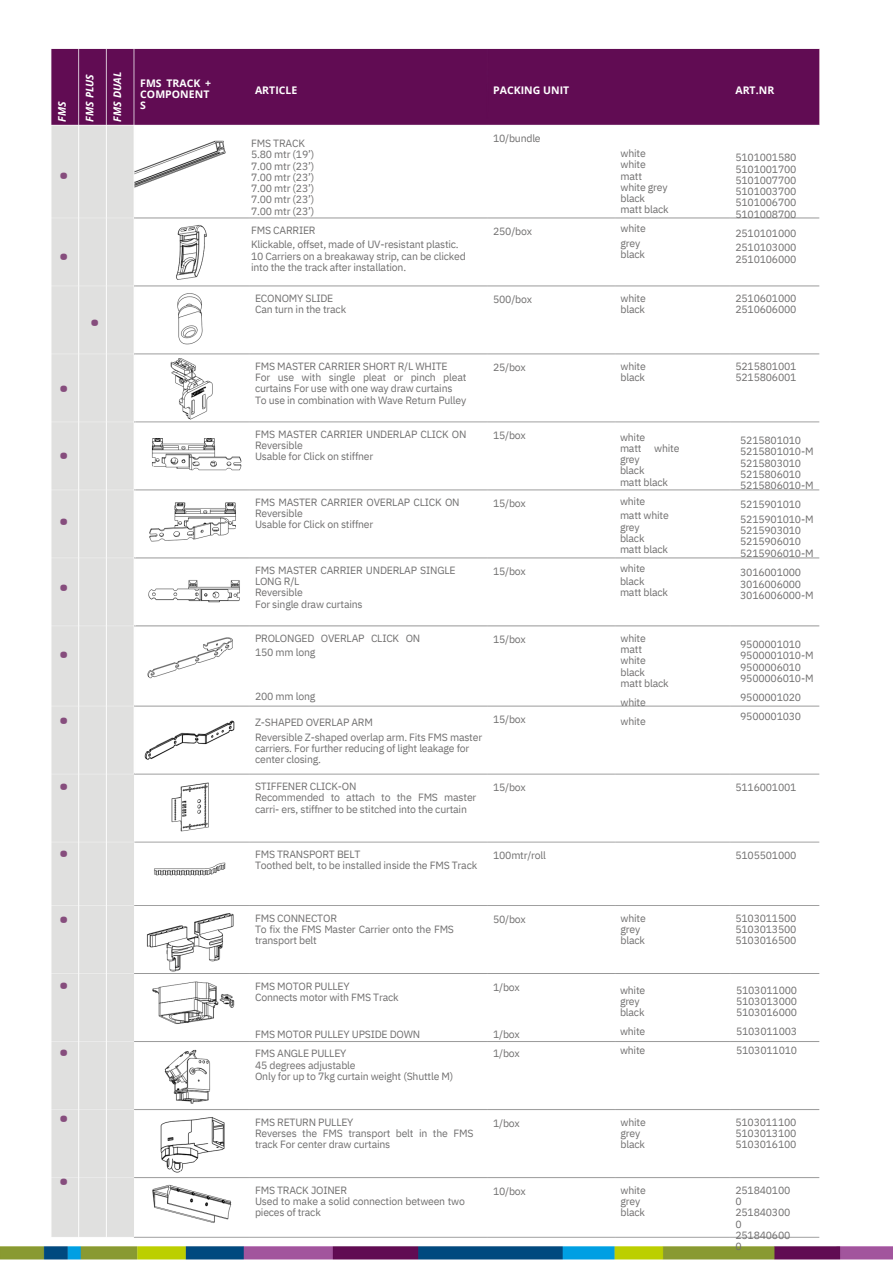
<style>
.page{position:relative;width:893px;height:1264px;background:#fff}
.page>*{position:absolute;margin:0;border:0;box-sizing:border-box;transform-origin:0 0}
.t1{font:27px "IBM Plex Sans";color:#864d7d}
.t2{font:10.5px/11.2px "IBM Plex Sans";letter-spacing:-.02em;color:#706f6f}
.t3{font:700 10.5px/11.2px "Open Sans";letter-spacing:.005em;color:#fff}
.t4{font:italic 700 10.5px "Open Sans";color:#fff}
</style>
<div class="page">
<img style="left:0;top:48px;width:892px;height:1212px">
<p class="t4" style="left:54px;top:122px;width:22px;rotate:-90deg">FMS</p>
<p class="t1" style="left:58px;top:156px;width:12px">•</p>
<p class="t1" style="left:58px;top:237px;width:12px">•</p>
<p class="t1" style="left:58px;top:369px;width:12px">•</p>
<p class="t1" style="left:58px;top:436px;width:12px">•</p>
<p class="t1" style="left:58px;top:502px;width:12px">•</p>
<p class="t1" style="left:58px;top:568px;width:12px">•</p>
<p class="t1" style="left:58px;top:635px;width:12px">•</p>
<p class="t1" style="left:58px;top:701px;width:12px">•</p>
<p class="t1" style="left:58px;top:767px;width:12px">•</p>
<p class="t1" style="left:58px;top:834px;width:12px">•</p>
<p class="t1" style="left:58px;top:900px;width:12px">•</p>
<p class="t1" style="left:58px;top:966px;width:12px">•</p>
<p class="t1" style="left:58px;top:1033px;width:12px">•</p>
<p class="t1" style="left:58px;top:1099px;width:12px">•</p>
<p class="t1" style="left:58px;top:1162px;width:12px">•</p>
<p class="t4" style="left:82px;top:122px;width:49px;rotate:-90deg">FMS PLUS</p>
<p class="t4" style="left:110px;top:122px;width:51px;rotate:-90deg">FMS DUAL</p>
<p class="t3" style="left:140px;top:77px;width:72px">FMS TRACK +<br>COMPONENT<br>S</p>
<p class="t3" style="left:255px;top:84px;width:44px">ARTICLE</p>
<p class="t3" style="left:493px;top:84px;width:78px">PACKING UNIT</p>
<p class="t3" style="left:735px;top:84px;width:40px">ART.NR</p>
<p class="t1" style="left:89px;top:303px;width:12px">•</p>
<p class="t2" style="left:251px;top:138px;width:55px">FMS TRACK</p>
<p class="t2" style="left:251px;top:149px;width:65px">5.80 mtr (19’)</p>
<p class="t2" style="left:251px;top:160px;width:65px">7.00 mtr (23’)</p>
<p class="t2" style="left:251px;top:171px;width:65px">7.00 mtr (23’)</p>
<p class="t2" style="left:251px;top:183px;width:65px">7.00 mtr (23’)</p>
<p class="t2" style="left:251px;top:194px;width:65px">7.00 mtr (23’)</p>
<p class="t2" style="left:251px;top:205px;width:65px">7.00 mtr (23’)</p>
<p class="t2" style="left:251px;top:224px;width:66px">FMS CARRIER</p>
<p class="t2" style="left:251px;top:239px;width:209px">Klickable, offset, made of UV-resistant plastic.</p>
<p class="t2" style="left:251px;top:250px;width:216px">10 Carriers on a breakaway strip, can be clicked</p>
<p class="t2" style="left:251px;top:261px;width:156px">into the the track after installation.</p>
<p class="t2" style="left:493px;top:132px;width:49px">10/bundle</p>
<p class="t2" style="left:493px;top:225px;width:40px">250/box</p>
<p class="t2" style="left:620px;top:147px;width:27px">white</p>
<p class="t2" style="left:620px;top:159px;width:27px">white</p>
<p class="t2" style="left:620px;top:170px;width:49px">matt white grey</p>
<p class="t2" style="left:620px;top:192px;width:26px">black</p>
<p class="t2" style="left:620px;top:204px;width:50px">matt black</p>
<p class="t2" style="left:620px;top:223px;width:27px">white</p>
<p class="t2" style="left:620px;top:237px;width:21px">grey</p>
<p class="t2" style="left:620px;top:249px;width:26px">black</p>
<p class="t2" style="left:735px;top:152px;width:63px;text-align:justify">5101001580<br>5101001700<br>5101007700<br>5101003700<br>5101006700<br>5101008700</p>
<p class="t2" style="left:735px;top:227px;width:63px">2510101000</p>
<p class="t2" style="left:735px;top:242px;width:63px">2510103000</p>
<p class="t2" style="left:735px;top:253px;width:63px">2510106000</p>
<p class="t2" style="left:255px;top:292px;width:93px">ECONOMY SLIDE<br>Can turn in the track</p>
<p class="t2" style="left:493px;top:293px;width:40px">500/box</p>
<p class="t2" style="left:620px;top:292px;width:27px">white black</p>
<p class="t2" style="left:735px;top:292px;width:63px">2510601000<br>2510606000</p>
<p class="t2" style="left:255px;top:360px;width:194px">FMS MASTER CARRIER SHORT R/L WHITE</p>
<p class="t2" style="left:255px;top:371px;width:213px">For use with single pleat or pinch pleat curtains For use with one way draw curtains</p>
<p class="t2" style="left:255px;top:394px;width:213px">To use in combination with Wave Return Pulley</p>
<p class="t2" style="left:255px;top:428px;width:213px">FMS MASTER CARRIER UNDERLAP CLICK ON<br>Reversible</p>
<p class="t2" style="left:255px;top:451px;width:120px">Usable for Click on stiffner</p>
<p class="t2" style="left:255px;top:496px;width:206px">FMS MASTER CARRIER OVERLAP CLICK ON<br>Reversible</p>
<p class="t2" style="left:255px;top:518px;width:120px">Usable for Click on stiffner</p>
<p class="t2" style="left:493px;top:361px;width:34px">25/box</p>
<p class="t2" style="left:493px;top:429px;width:34px">15/box</p>
<p class="t2" style="left:493px;top:497px;width:34px">15/box</p>
<p class="t2" style="left:255px;top:564px;width:202px">FMS MASTER CARRIER UNDERLAP SINGLE<br>LONG R/L</p>
<p class="t2" style="left:255px;top:586px;width:49px">Reversible</p>
<p class="t2" style="left:255px;top:598px;width:109px">For single draw curtains</p>
<p class="t2" style="left:255px;top:631px;width:167px;line-height:13.5px">PROLONGED OVERLAP CLICK ON<br>150 mm long</p>
<p class="t2" style="left:493px;top:565px;width:34px">15/box</p>
<p class="t2" style="left:493px;top:633px;width:34px">15/box</p>
<p class="t2" style="left:255px;top:690px;width:62px">200 mm long</p>
<p class="t2" style="left:255px;top:716px;width:119px">Z-SHAPED OVERLAP ARM</p>
<p class="t2" style="left:255px;top:731px;width:228px">Reversible Z-shaped overlap arm. Fits FMS master</p>
<p class="t2" style="left:255px;top:742px;width:216px">carriers. For further reducing of light leakage for</p>
<p class="t2" style="left:255px;top:753px;width:67px">center closing.</p>
<p class="t2" style="left:493px;top:713px;width:34px">15/box</p>
<p class="t2" style="left:620px;top:360px;width:27px">white black</p>
<p class="t2" style="left:620px;top:431px;width:27px">white</p>
<p class="t2" style="left:620px;top:442px;width:61px">matt white grey</p>
<p class="t2" style="left:620px;top:465px;width:26px">black</p>
<p class="t2" style="left:620px;top:476px;width:50px">matt black</p>
<p class="t2" style="left:620px;top:495px;width:27px">white</p>
<p class="t2" style="left:620px;top:509px;width:50px">matt white</p>
<p class="t2" style="left:620px;top:521px;width:21px">grey</p>
<p class="t2" style="left:620px;top:532px;width:26px">black</p>
<p class="t2" style="left:620px;top:543px;width:50px">matt black</p>
<p class="t2" style="left:620px;top:562px;width:27px">white</p>
<p class="t2" style="left:620px;top:575px;width:26px">black</p>
<p class="t2" style="left:620px;top:586px;width:50px">matt black</p>
<p class="t2" style="left:620px;top:632px;width:27px">white</p>
<p class="t2" style="left:620px;top:643px;width:27px">matt white black</p>
<p class="t2" style="left:620px;top:677px;width:50px">matt black</p>
<p class="t2" style="left:620px;top:696px;width:27px">white</p>
<p class="t2" style="left:620px;top:715px;width:27px">white</p>
<p class="t2" style="left:735px;top:360px;width:63px">5215801001<br>5215806001</p>
<p class="t2" style="left:740px;top:434px;width:75px">5215801010<br>5215801010-M<br>5215803010<br>5215806010<br>5215806010-M</p>
<p class="t2" style="left:740px;top:498px;width:63px">5215901010</p>
<p class="t2" style="left:740px;top:513px;width:75px">5215901010-M</p>
<p class="t2" style="left:740px;top:524px;width:63px">5215903010</p>
<p class="t2" style="left:740px;top:535px;width:63px">5215906010</p>
<p class="t2" style="left:740px;top:547px;width:75px">5215906010-M</p>
<p class="t2" style="left:740px;top:566px;width:63px">3016001000</p>
<p class="t2" style="left:740px;top:578px;width:63px">3016006000</p>
<p class="t2" style="left:740px;top:589px;width:75px">3016006000-M</p>
<p class="t2" style="left:740px;top:638px;width:75px">9500001010<br>9500001010-M<br>9500006010<br>9500006010-M</p>
<p class="t2" style="left:740px;top:691px;width:63px">9500001020</p>
<p class="t2" style="left:740px;top:710px;width:63px">9500001030</p>
<p class="t2" style="left:255px;top:780px;width:103px">STIFFENER CLICK-ON</p>
<p class="t2" style="left:255px;top:791px;width:223px">Recommended to attach to the FMS master carri- ers, stiffner to be stitched into the curtain</p>
<p class="t2" style="left:493px;top:781px;width:34px">15/box</p>
<p class="t2" style="left:735px;top:781px;width:63px">5116001001</p>
<p class="t2" style="left:255px;top:848px;width:107px">FMS TRANSPORT BELT</p>
<p class="t2" style="left:255px;top:859px;width:224px">Toothed belt, to be installed inside the FMS Track</p>
<p class="t2" style="left:493px;top:849px;width:54px">100mtr/roll</p>
<p class="t2" style="left:735px;top:849px;width:63px">5105501000</p>
<p class="t2" style="left:255px;top:912px;width:83px">FMS CONNECTOR</p>
<p class="t2" style="left:255px;top:923px;width:200px">To fix the FMS Master Carrier onto the FMS transport belt</p>
<p class="t2" style="left:493px;top:913px;width:34px">50/box</p>
<p class="t2" style="left:620px;top:912px;width:27px">white grey black</p>
<p class="t2" style="left:735px;top:912px;width:63px;text-align:justify">5103011500<br>5103013500<br>5103016500</p>
<p class="t2" style="left:255px;top:980px;width:96px">FMS MOTOR PULLEY</p>
<p class="t2" style="left:255px;top:991px;width:145px">Connects motor with FMS Track</p>
<p class="t2" style="left:255px;top:1028px;width:167px">FMS MOTOR PULLEY UPSIDE DOWN</p>
<p class="t2" style="left:255px;top:1047px;width:93px">FMS ANGLE PULLEY</p>
<p class="t2" style="left:255px;top:1059px;width:102px">45 degrees adjustable</p>
<p class="t2" style="left:255px;top:1070px;width:200px">Only for up to 7kg curtain weight (Shuttle M)</p>
<p class="t2" style="left:493px;top:981px;width:28px">1/box</p>
<p class="t2" style="left:493px;top:1024px;width:28px;line-height:19px">1/box<br>1/box</p>
<p class="t2" style="left:620px;top:984px;width:27px">white grey black</p>
<p class="t2" style="left:620px;top:1025px;width:27px">white</p>
<p class="t2" style="left:620px;top:1044px;width:27px">white</p>
<p class="t2" style="left:736px;top:984px;width:63px;text-align:justify">5103011000<br>5103013000<br>5103016000</p>
<p class="t2" style="left:736px;top:1025px;width:63px">5103011003</p>
<p class="t2" style="left:736px;top:1044px;width:63px">5103011010</p>
<p class="t2" style="left:255px;top:1116px;width:100px">FMS RETURN PULLEY</p>
<p class="t2" style="left:255px;top:1127px;width:220px">Reverses the FMS transport belt in the FMS track For center draw curtains</p>
<p class="t2" style="left:255px;top:1184px;width:94px">FMS TRACK JOINER</p>
<p class="t2" style="left:255px;top:1195px;width:211px">Used to make a solid connection between two pieces of track</p>
<p class="t2" style="left:493px;top:1117px;width:28px">1/box</p>
<p class="t2" style="left:493px;top:1185px;width:34px">10/box</p>
<p class="t2" style="left:620px;top:1116px;width:27px">white grey black</p>
<p class="t2" style="left:620px;top:1184px;width:27px">white grey black</p>
<p class="t2" style="left:735px;top:1116px;width:63px;text-align:justify">5103011100<br>5103013100<br>5103016100</p>
<p class="t2" style="left:735px;top:1184px;width:56px">251840100<br>0<br>251840300<br>0<br>251840600<br>0</p>
</div>
